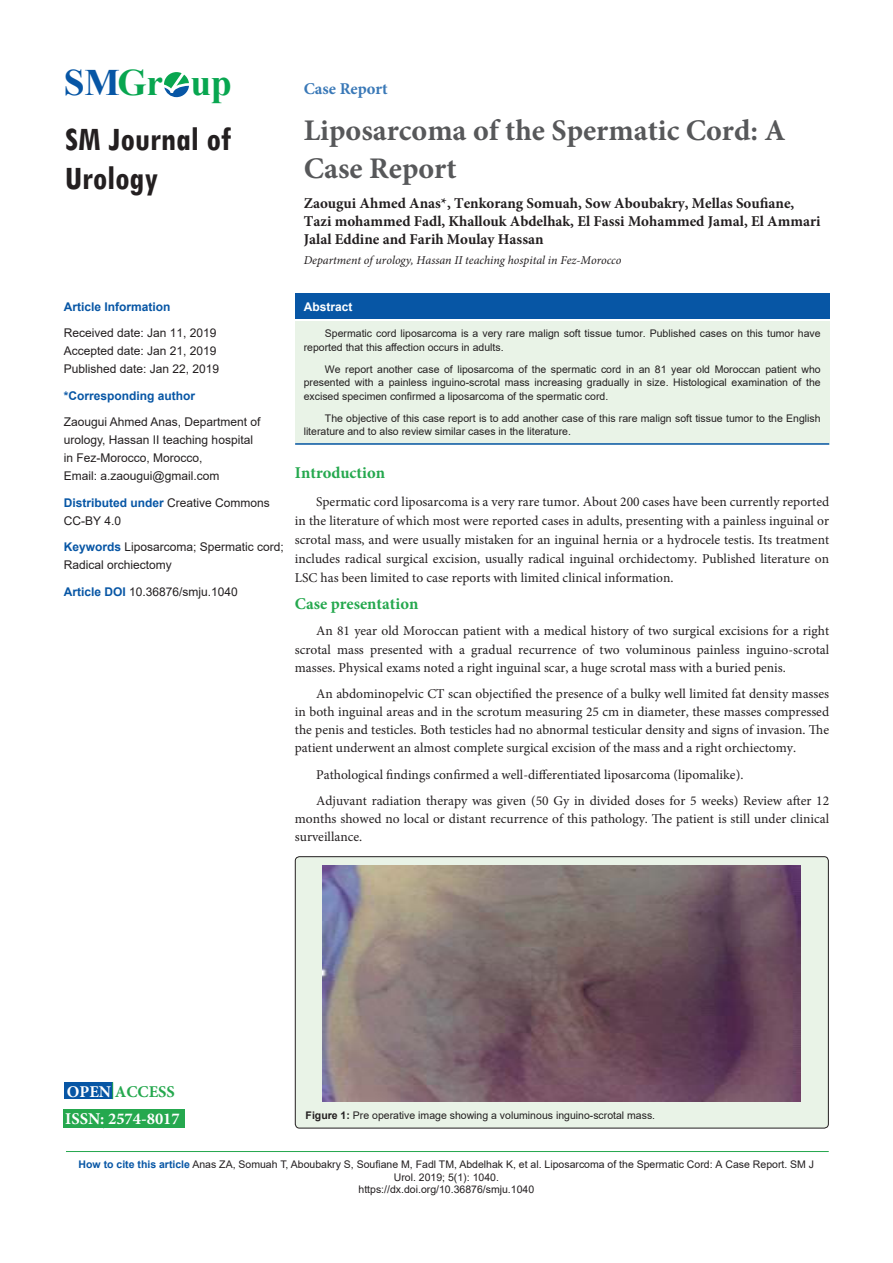
<style>
.page{position:relative;width:893px;height:1263px;background:#fff}
.page>*{position:absolute;margin:0;border:0;box-sizing:border-box;transform-origin:0 0}
.t1{font:700 37.35px "Times New Roman";color:#08a650}
.t2{font:700 condensed 34.65px/39.2px "Tw Cen";color:#231f20}
.t3{font:700 30px/37.5px "Minion Pro";color:#57585a}
.t4{font:700 16.5px "Minion Pro";color:#25a84e}
.t5{font:700 16.5px "Minion Pro";color:#fff}
.t6{font:700 16.5px "Minion Pro";color:#3978b7}
.t7{font:700 15px/18px "Minion Pro";color:#231f20}
.t8{font:13.5px/18px "Minion Pro";color:#231f20;text-align:justify}
.t9{font:12px/18px "Arial";color:#231f20}
.t10{font:italic 12px "Minion Pro";color:#231f20}
.t11{font:700 12px "Arial";color:#0756a5}
.t12{font:700 12px "Arial";color:#fff}
.t13{font:10.5px/13.5px "Arial";color:#231f20}
.s1{color:#0756a5}
.s2{font-weight:700;color:#0756a5}
.s3{color:#fff}
.s4{font-weight:700}
</style>
<div class="page">
<svg style="left:164px;top:72px;width:25px;height:25px"></svg>
<hr style="left:66px;top:1151px;width:763px;height:1px;background:#25a84e">
<div style="left:64px;top:1082px;width:49px;height:17px;background:#0756a5"></div>
<svg style="left:112px;top:1082px;width:1px;height:17px"></svg>
<div style="left:64px;top:1110px;width:121px;height:18px;background:#25a84e"></div>
<div style="left:295px;top:293px;width:534px;height:26px;background:#0756a5"></div>
<div style="left:295px;top:321px;width:534px;height:124px;background:#e9f3e7"></div>
<hr style="left:295px;top:443px;width:534px;height:2px;background:#0756a5">
<div style="left:295px;top:857px;width:533px;height:271px;background:#e9f3e7;border-radius:4px"></div>
<img style="left:322px;top:865px;width:478px;height:236px">
<div style="left:295px;top:856px;width:534px;height:272px;border:1px solid #231f20;border-radius:4px"></div>
<h1 class="t1" style="left:64px;top:57px;width:170px"><span class="s1">SM</span>Gr up</h1>
<p class="t2" style="left:65px;top:119px;width:168px">SM Journal of<br>Urology</p>
<p class="t6" style="left:304px;top:77px;width:85px">Case Report</p>
<p class="t3" style="left:304px;top:111px;width:483px">Liposarcoma of the Spermatic Cord: A<br>Case Report</p>
<p class="t7" style="left:304px;top:194px;width:518px">Zaougui Ahmed Anas*, Tenkorang Somuah, Sow Aboubakry, Mellas Soufiane,<br>Tazi mohammed Fadl, Khallouk Abdelhak, El Fassi Mohammed Jamal, El Ammari<br>Jalal Eddine and Farih Moulay Hassan</p>
<p class="t10" style="left:304px;top:252px;width:319px">Department of urology, Hassan II teaching hospital in Fez-Morocco</p>
<p class="t11" style="left:64px;top:298px;width:108px">Article Information</p>
<p class="t9" style="left:64px;top:324px;width:157px">Received date: Jan 11, 2019<br>Accepted date: Jan 21, 2019<br>Published date: Jan 22, 2019</p>
<p class="t11" style="left:64px;top:387px;width:133px">*Corresponding author</p>
<p class="t9" style="left:64px;top:413px;width:198px">Zaougui Ahmed Anas, Department of urology, Hassan II teaching hospital in Fez-Morocco, Morocco,<br>Email: a.zaougui@gmail.com</p>
<p class="t9" style="left:64px;top:493px;width:208px"><span class="s2">Distributed under</span> Creative Commons<br>CC-BY 4.0</p>
<p class="t9" style="left:64px;top:538px;width:221px"><span class="s2">Keywords</span> Liposarcoma; Spermatic cord;<br>Radical orchiectomy</p>
<p class="t9" style="left:64px;top:582px;width:176px"><span class="s2">Article DOI</span> 10.36876/smju.1040</p>
<p class="t12" style="left:304px;top:298px;width:50px">Abstract</p>
<p class="t13" style="left:304px;top:327px;width:518px;text-indent:21px">Spermatic cord liposarcoma is a very rare malign soft tissue tumor. Published cases on this tumor have reported that this affection occurs in adults.</p>
<p class="t13" style="left:304px;top:362px;width:518px;text-align:justify;text-indent:21px">We report another case of liposarcoma of the spermatic cord in an 81 year old Moroccan patient who presented with a painless inguino-scrotal mass increasing gradually in size. Histological examination of the excised specimen confirmed a liposarcoma of the spermatic cord.</p>
<p class="t13" style="left:304px;top:411px;width:518px;text-indent:21px">The objective of this case report is to add another case of this rare malign soft tissue tumor to the English literature and to also review similar cases in the literature.</p>
<p class="t4" style="left:295px;top:461px;width:92px">Introduction</p>
<p class="t8" style="left:295px;top:492px;width:536px;line-height:19.2px;text-indent:21px">Spermatic cord liposarcoma is a very rare tumor. About 200 cases have been currently reported in the literature of which most were reported cases in adults, presenting with a painless inguinal or scrotal mass, and were usually mistaken for an inguinal hernia or a hydrocele testis. Its treatment includes radical surgical excision, usually radical inguinal orchidectomy. Published literature on LSC has been limited to case reports with limited clinical information.</p>
<p class="t4" style="left:295px;top:592px;width:125px">Case presentation</p>
<p class="t8" style="left:295px;top:622px;width:536px;text-indent:21px">An 81 year old Moroccan patient with a medical history of two surgical excisions for a right scrotal mass presented with a gradual recurrence of two voluminous painless inguino-scrotal masses. Physical exams noted a right inguinal scar, a huge scrotal mass with a buried penis.</p>
<p class="t8" style="left:295px;top:685px;width:536px;text-indent:21px">An abdominopelvic CT scan objectified the presence of a bulky well limited fat density masses in both inguinal areas and in the scrotum measuring 25 cm in diameter, these masses compressed the penis and testicles. Both testicles had no abnormal testicular density and signs of invasion. The patient underwent an almost complete surgical excision of the mass and a right orchiectomy.</p>
<p class="t8" style="left:316px;top:765px;width:429px">Pathological findings confirmed a well-differentiated liposarcoma (lipomalike).</p>
<p class="t8" style="left:295px;top:792px;width:536px;text-indent:21px">Adjuvant radiation therapy was given (50 Gy in divided doses for 5 weeks) Review after 12 months showed no local or distant recurrence of this pathology. The patient is still under clinical surveillance.</p>
<p class="t4" style="left:67px;top:1080px;width:110px"><span class="s3">OPEN</span> ACCESS</p>
<p class="t5" style="left:65px;top:1107px;width:116px">ISSN: 2574-8017</p>
<p class="t13" style="left:306px;top:1109px;width:351px"><span class="s4">Figure 1:</span> Pre operative image showing a voluminous inguino-scrotal mass.</p>
<p class="t13" style="left:79px;top:1158px;width:737px;line-height:12.6px;text-align:center"><span class="s2">How to cite this article</span> Anas ZA, Somuah T, Aboubakry S, Soufiane M, Fadl TM, Abdelhak K, et al. Liposarcoma of the Spermatic Cord: A Case Report. SM J<br>Urol. 2019; 5(1): 1040.</p>
<p class="t13" style="left:359px;top:1183px;width:177px">https://dx.doi.org/10.36876/smju.1040</p>
</div>
